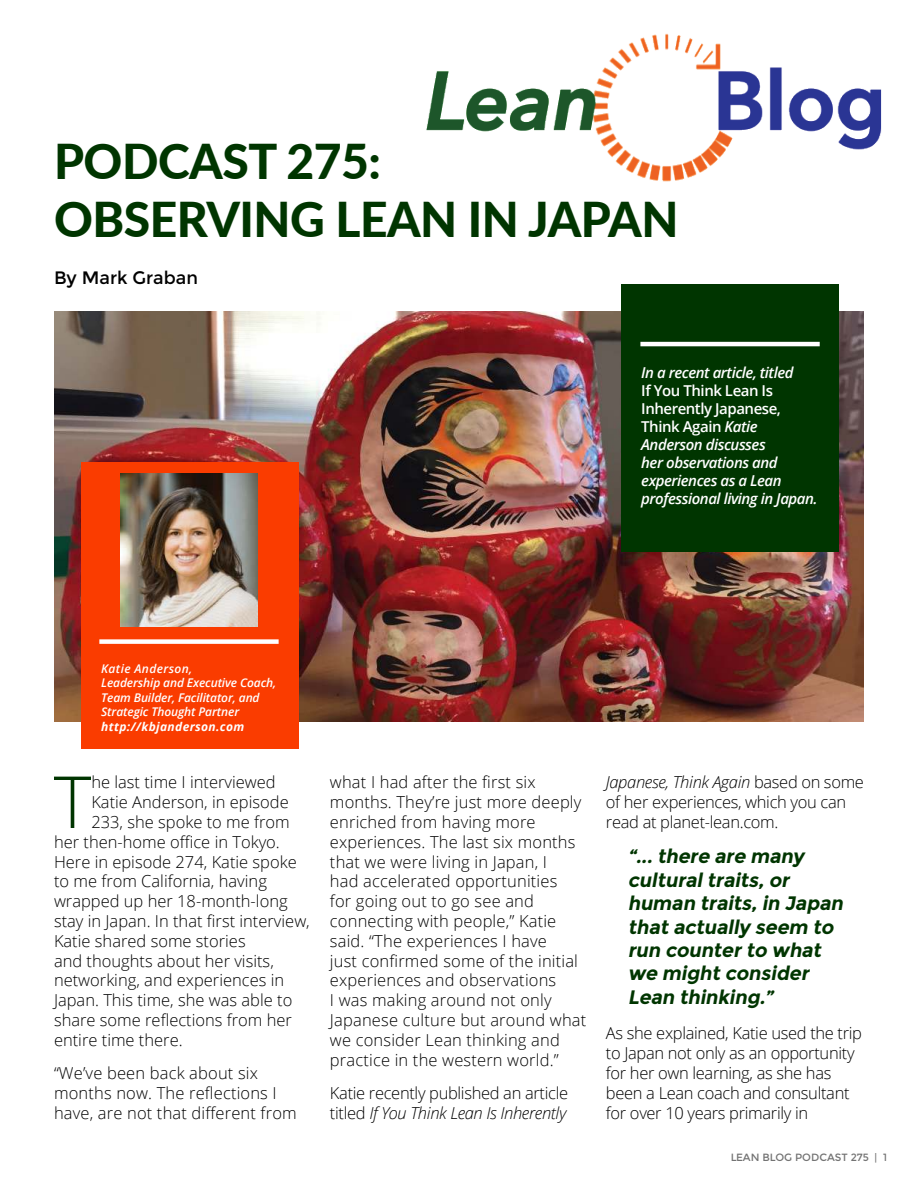
<style>
.page{position:relative;width:918px;height:1188px;background:#fff}
.page>*{position:absolute;margin:0;border:0;box-sizing:border-box;transform-origin:0 0}
.t1{font:300 72px "Open Sans";color:#003500}
.t2{font:800 48px/57.6px "Lato";letter-spacing:-.01em;color:#003500}
.t3{font:italic 700 19.5px/23.4px "Montserrat";color:#003500}
.t4{font:18px "Montserrat";color:#000}
.t5{font:300 16.5px/19.8px "Open Sans";color:#000}
.t6{font:300 16.5px/19.8px "Open Sans";letter-spacing:-.02em;color:#000}
.t7{font:italic 600 15px/18px "Open Sans";letter-spacing:-.03em;color:#fff}
.t8{font:italic 600 12px/14.4px "Open Sans";letter-spacing:-.01em;color:#fff}
.t9{font:italic 700 12px "Open Sans";letter-spacing:.03em;color:#fff}
.t10{font:10.5px "Montserrat";color:#000}
.s1{font-style:normal}
.s2{font-style:italic}
</style>
<div class="page">
<img style="left:426px;top:33px;width:456px;height:149px">
<img style="left:54px;top:312px;width:810px;height:410px">
<div style="left:621px;top:285px;width:217px;height:267px;background:#003500"></div>
<hr style="left:640px;top:342px;width:180px;height:4px;background:#fff">
<div style="left:81px;top:462px;width:217px;height:287px;background:#fa3c00"></div>
<div style="left:99px;top:639px;width:180px;height:5px;background:#fff"></div>
<img style="left:121px;top:473px;width:136px;height:153px">
<h2 class="t2" style="left:54px;top:137px;width:626px">PODCAST 275:<br>OBSERVING LEAN IN JAPAN</h2>
<p class="t4" style="left:54px;top:269px;width:146px">By Mark Graban</p>
<p class="t7" style="left:641px;top:365px;width:154px">In a recent article, titled</p>
<p class="t7" style="left:641px;top:383px;width:178px"><span class="s1">If You Think Lean Is<br>Inherently Japanese,<br>Think Again</span> Katie<br>Anderson discusses<br>her observations and experiences as a Lean professional living in Japan.</p>
<p class="t8" style="left:101px;top:663px;width:176px">Katie Anderson,<br>Leadership and Executive Coach,<br>Team Builder, Facilitator, and<br>Strategic Thought Partner</p>
<p class="t9" style="left:101px;top:722px;width:145px">http://kbjanderson.com</p>
<h1 class="t1" style="left:54px;top:773px;width:39px">T</h1>
<p class="t5" style="left:91px;top:774px;width:186px">he last time I interviewed</p>
<p class="t5" style="left:91px;top:794px;width:199px">Katie Anderson, in episode</p>
<p class="t5" style="left:91px;top:814px;width:200px">233, she spoke to me from</p>
<p class="t5" style="left:54px;top:831px;width:227px">her then-home office in Tokyo.</p>
<p class="t5" style="left:54px;top:853px;width:244px">Here in episode 274, Katie spoke</p>
<p class="t5" style="left:54px;top:873px;width:214px">to me from California, having</p>
<p class="t5" style="left:54px;top:893px;width:235px">wrapped up her 18-month-long</p>
<p class="t5" style="left:54px;top:911px;width:257px">stay in Japan. In that first interview,</p>
<p class="t5" style="left:54px;top:933px;width:193px">Katie shared some stories</p>
<p class="t5" style="left:54px;top:952px;width:221px">and thoughts about her visits,</p>
<p class="t5" style="left:54px;top:970px;width:232px">networking, and experiences in</p>
<p class="t5" style="left:54px;top:990px;width:240px">Japan. This time, she was able to</p>
<p class="t5" style="left:54px;top:1010px;width:240px">share some reflections from her</p>
<p class="t5" style="left:54px;top:1029px;width:130px">entire time there.</p>
<p class="t5" style="left:54px;top:1063px;width:244px">“We’ve been back about six months now. The reflections I have, are not that different from</p>
<p class="t5" style="left:330px;top:772px;width:258px">what I had after the first six months. They’re just more deeply enriched from having more experiences. The last six months that we were living in Japan, I<br>had accelerated opportunities<br>for going out to go see and connecting with people,” Katie said. “The experiences I have<br>just confirmed some of the initial experiences and observations<br>I was making around not only<br>Japanese culture but around what we consider Lean thinking and practice in the western world.”</p>
<p class="t6" style="left:330px;top:1083px;width:240px">Katie recently published an article titled <span class="s2">If You Think Lean Is Inherently</span></p>
<p class="t6" style="left:606px;top:774px;width:259px"><span class="s2">Japanese, Think Again</span> based on some of her experiences, which you can read at planet-lean.com.</p>
<p class="t3" style="left:628px;top:846px;width:220px">“... there are many cultural traits, or human traits, in Japan that actually seem to run counter to what we might consider<br>Lean thinking.”</p>
<p class="t6" style="left:606px;top:1025px;width:258px">As she explained, Katie used the trip to Japan not only as an opportunity for her own learning, as she has been a Lean coach and consultant for over 10 years primarily in</p>
<p class="t10" style="left:730px;top:1153px;width:159px">LEAN BLOG PODCAST 275 | 1</p>
</div>
